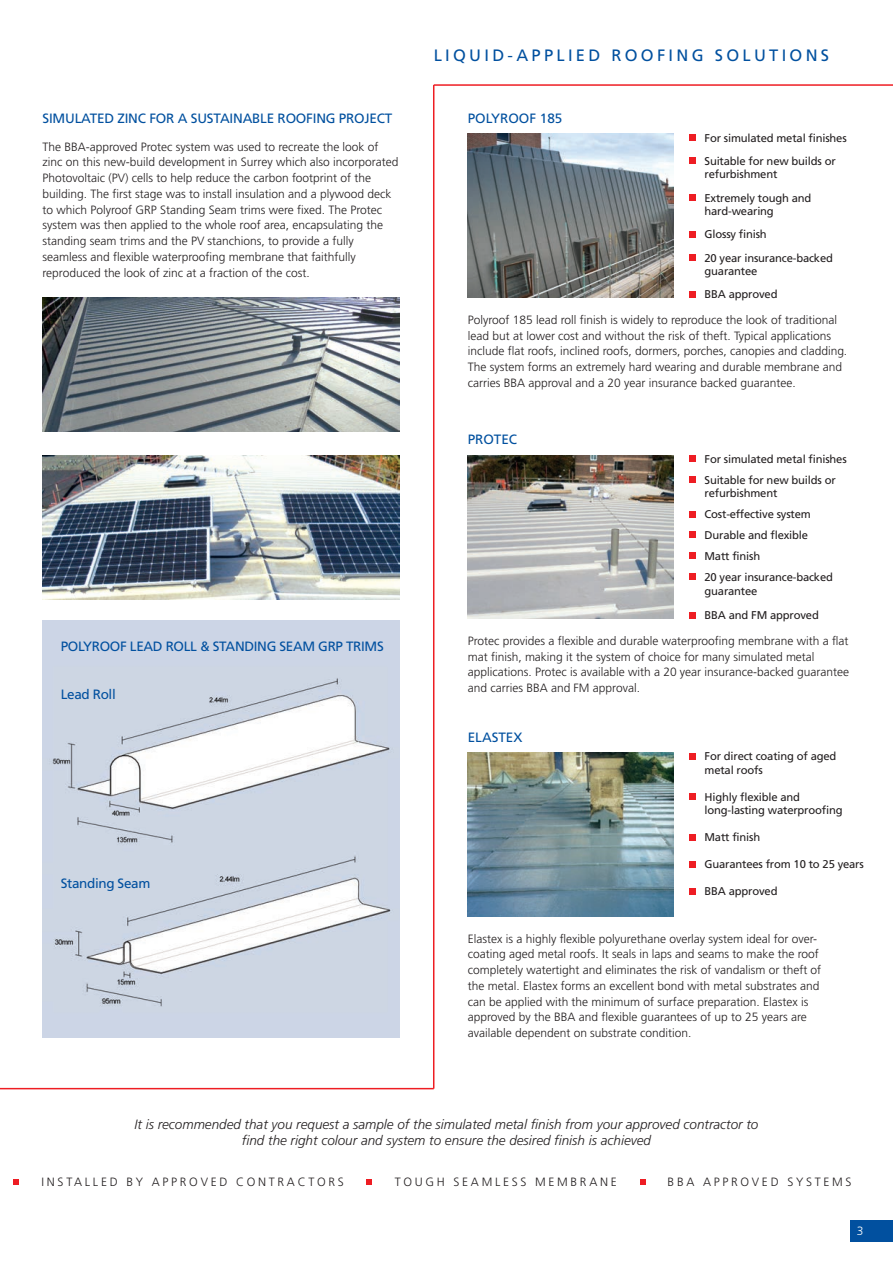
<style>
.page{position:relative;width:893px;height:1263px;background:#fff}
.page>*{position:absolute;margin:0;border:0;box-sizing:border-box;transform-origin:0 0}
.t1{font:16.5px "Frutiger";letter-spacing:.2em;color:#01509f}
.t2{font:italic 300 13.5px/16.5px "Frutiger";color:#231f20;text-align:center}
.t3{font:13.5px "Frutiger";letter-spacing:-.015em;color:#01509f}
.t4{font:300 12px/15.8px "Frutiger";color:#231f20}
.t5{font:300 12px "Frutiger";letter-spacing:.225em;color:#231f20}
.t6{font:300 12px "Frutiger";color:#fff}
.t7{font:11.25px/23.2px "Frutiger";letter-spacing:-.015em;color:#231f20}
</style>
<div class="page">
<hr style="left:0;top:1088px;width:434px;height:1px;background:#ee1d23">
<hr style="left:433px;top:85px;width:1px;height:1004px;background:#ee1d23">
<hr style="left:434px;top:84px;width:459px;height:2px;background:#ee1d23">
<img style="left:43px;top:455px;width:357px;height:145px">
<img style="left:43px;top:621px;width:357px;height:416px">
<img style="left:43px;top:298px;width:357px;height:134px">
<img style="left:468px;top:134px;width:205px;height:164px">
<svg style="left:640px;top:1179px;width:6px;height:6px"></svg>
<svg style="left:366px;top:1179px;width:6px;height:6px"></svg>
<svg style="left:14px;top:1179px;width:5px;height:6px"></svg>
<svg style="left:689px;top:134px;width:6px;height:6px"></svg>
<div style="left:689px;top:157px;width:6px;height:7px;background:#ee1d23"></div>
<div style="left:689px;top:194px;width:6px;height:7px;background:#ee1d23"></div>
<svg style="left:689px;top:231px;width:6px;height:6px"></svg>
<svg style="left:689px;top:254px;width:6px;height:6px"></svg>
<div style="left:689px;top:291px;width:6px;height:7px;background:#ee1d23"></div>
<img style="left:468px;top:455px;width:205px;height:164px">
<svg style="left:689px;top:455px;width:6px;height:6px"></svg>
<div style="left:689px;top:476px;width:6px;height:7px;background:#ee1d23"></div>
<svg style="left:689px;top:511px;width:6px;height:6px"></svg>
<div style="left:689px;top:531px;width:6px;height:7px;background:#ee1d23"></div>
<div style="left:689px;top:552px;width:6px;height:7px;background:#ee1d23"></div>
<svg style="left:689px;top:574px;width:6px;height:6px"></svg>
<div style="left:689px;top:612px;width:6px;height:7px;background:#ee1d23"></div>
<img style="left:468px;top:753px;width:205px;height:163px">
<svg style="left:689px;top:753px;width:6px;height:6px"></svg>
<div style="left:689px;top:793px;width:6px;height:7px;background:#ee1d23"></div>
<svg style="left:689px;top:834px;width:6px;height:6px"></svg>
<svg style="left:689px;top:861px;width:6px;height:6px"></svg>
<div style="left:689px;top:888px;width:6px;height:7px;background:#ee1d23"></div>
<div style="left:850px;top:1220px;width:43px;height:22px;background:#01509f"></div>
<p class="t3" style="left:43px;top:113px;width:351px">SIMULATED ZINC FOR A SUSTAINABLE ROOFING PROJECT</p>
<p class="t4" style="left:43px;top:139px;width:358px">The BBA-approved Protec system was used to recreate the look of zinc on this new-build development in Surrey which also incorporated Photovoltaic (PV) cells to help reduce the carbon footprint of the building. The first stage was to install insulation and a plywood deck to which Polyroof GRP Standing Seam trims were fixed. The Protec system was then applied to the whole roof area, encapsulating the standing seam trims and the PV stanchions, to provide a fully seamless and flexible waterproofing membrane that faithfully reproduced the look of zinc at a fraction of the cost.</p>
<p class="t3" style="left:61px;top:641px;width:324px">POLYROOF LEAD ROLL &amp; STANDING SEAM GRP TRIMS</p>
<p class="t3" style="left:61px;top:688px;width:56px">Lead Roll</p>
<p class="t3" style="left:61px;top:877px;width:91px">Standing Seam</p>
<h1 class="t1" style="left:434px;top:49px;width:397px">LIQUID-APPLIED ROOFING SOLUTIONS</h1>
<p class="t3" style="left:468px;top:113px;width:96px">POLYROOF 185</p>
<p class="t7" style="left:704px;top:127px;width:144px">For simulated metal finishes<br>Suitable for new builds or</p>
<p class="t7" style="left:704px;top:164px;width:108px">refurbishment<br>Extremely tough and</p>
<p class="t7" style="left:704px;top:200px;width:130px">hard-wearing<br>Glossy finish<br>20 year insurance-backed</p>
<p class="t7" style="left:704px;top:260px;width:75px">guarantee<br>BBA approved</p>
<p class="t4" style="left:468px;top:313px;width:381px">Polyroof 185 lead roll finish is widely to reproduce the look of traditional lead but at lower cost and without the risk of theft. Typical applications include flat roofs, inclined roofs, dormers, porches, canopies and cladding.<br>The system forms an extremely hard wearing and durable membrane and carries BBA approval and a 20 year insurance backed guarantee.</p>
<p class="t3" style="left:468px;top:434px;width:51px">PROTEC</p>
<p class="t7" style="left:704px;top:449px;width:144px;line-height:21px">For simulated metal finishes<br>Suitable for new builds or</p>
<p class="t7" style="left:704px;top:484px;width:130px;line-height:21px">refurbishment<br>Cost-effective system<br>Durable and flexible<br>Matt finish<br>20 year insurance-backed</p>
<p class="t7" style="left:704px;top:580px;width:116px;line-height:24px">guarantee<br>BBA and FM approved</p>
<p class="t4" style="left:468px;top:634px;width:383px">Protec provides a flexible and durable waterproofing membrane with a flat mat finish, making it the system of choice for many simulated metal applications. Protec is available with a 20 year insurance-backed guarantee and carries BBA and FM approval.</p>
<p class="t3" style="left:468px;top:731px;width:56px">ELASTEX</p>
<p class="t7" style="left:704px;top:751px;width:133px;line-height:13.5px">For direct coating of aged metal roofs</p>
<p class="t7" style="left:704px;top:791px;width:140px;line-height:13.5px">Highly flexible and long-lasting waterproofing</p>
<p class="t7" style="left:704px;top:827px;width:57px">Matt finish</p>
<p class="t7" style="left:704px;top:854px;width:161px">Guarantees from 10 to 25 years</p>
<p class="t7" style="left:704px;top:881px;width:75px">BBA approved</p>
<p class="t4" style="left:468px;top:931px;width:355px">Elastex is a highly flexible polyurethane overlay system ideal for over&shy;coating aged metal roofs. It seals in laps and seams to make the roof completely watertight and eliminates the risk of vandalism or theft of the metal. Elastex forms an excellent bond with metal substrates and can be applied with the minimum of surface preparation. Elastex is approved by the BBA and flexible guarantees of up to 25 years are available dependent on substrate condition.</p>
<p class="t2" style="left:135px;top:1117px;width:625px">It is recommended that you request a sample of the simulated metal finish from your approved contractor to find the right colour and system to ensure the desired finish is achieved</p>
<p class="t5" style="left:42px;top:1177px;width:304px">INSTALLED BY APPROVED CONTRACTORS</p>
<p class="t5" style="left:395px;top:1177px;width:224px">TOUGH SEAMLESS MEMBRANE</p>
<p class="t5" style="left:668px;top:1177px;width:185px">BBA APPROVED SYSTEMS</p>
<p class="t6" style="left:857px;top:1226px;width:8px">3</p>
</div>
